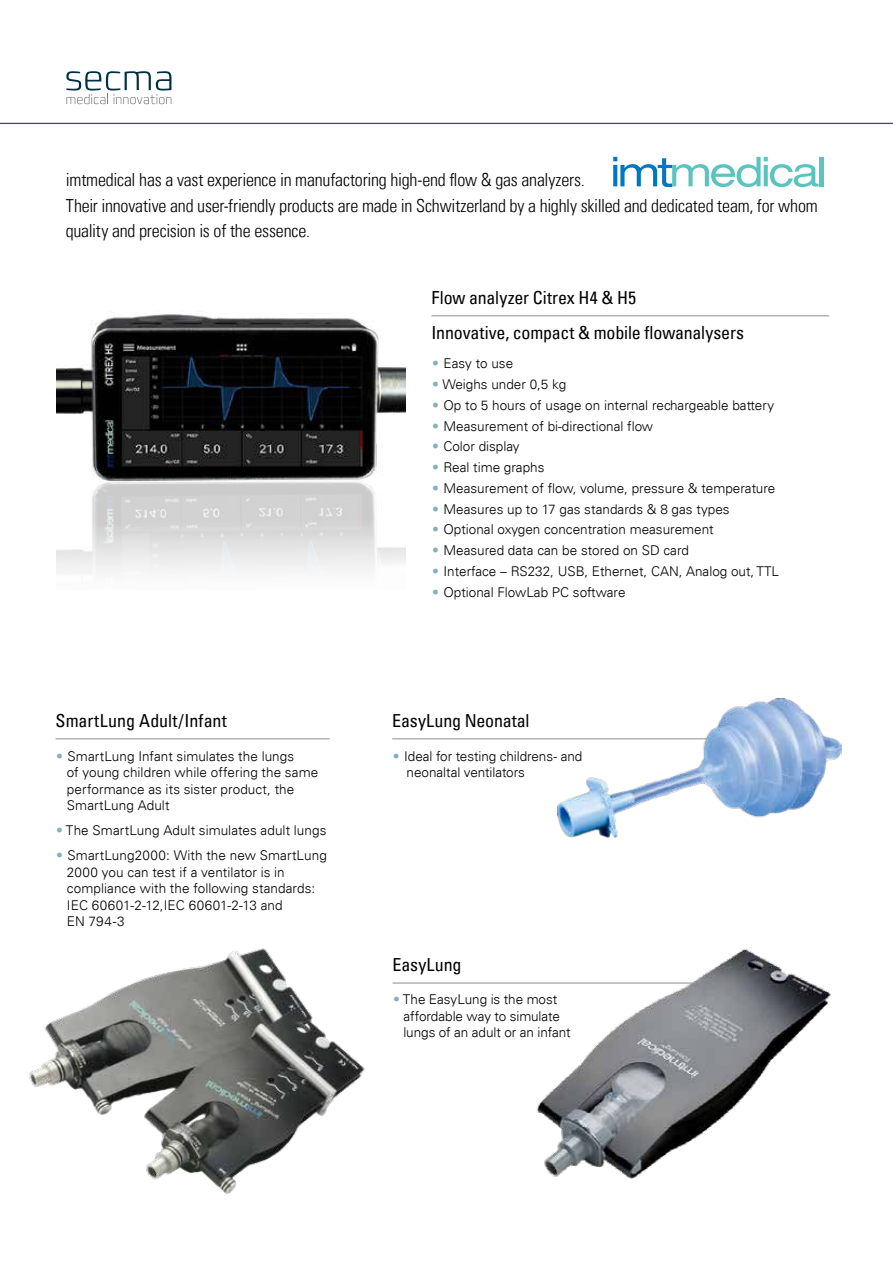
<style>
.page{position:relative;width:893px;height:1263px;background:#fff}
.page>*{position:absolute;margin:0;border:0;box-sizing:border-box;transform-origin:0 0}
.t1{font:300 condensed 18px/25.5px "Univers LT";letter-spacing:-.01em;color:#000}
.t2{font:condensed 18px/35px "Univers LT";letter-spacing:-.005em;color:#000}
.t3{font:300 13.5px/16.5px "Univers LT";color:#000}
.s1{font-stretch:condensed;color:#87b0bd}
</style>
<div class="page">
<img style="left:57px;top:314px;width:349px;height:259px">
<hr style="left:431px;top:315px;width:398px;height:1px;background:#b1b3b6">
<hr style="left:56px;top:738px;width:274px;height:1px;background:#b1b3b6">
<svg style="left:613px;top:157px;width:206px;height:30px"></svg>
<div style="left:819px;top:157px;width:5px;height:29px;background:#5bc4bf"></div>
<svg style="left:78px;top:104px;width:85px;height:1px"></svg>
<svg style="left:66px;top:71px;width:105px;height:33px"></svg>
<hr style="left:0;top:123px;width:893px;height:1px;background:#003040">
<hr style="left:393px;top:982px;width:372px;height:2px;background:#b1b3b6">
<hr style="left:392px;top:738px;width:381px;height:1px;background:#b1b3b6">
<img style="left:557px;top:699px;width:284px;height:139px">
<img style="left:516px;top:948px;width:315px;height:231px">
<img style="left:29px;top:948px;width:336px;height:246px">
<p class="t1" style="left:66px;top:167px;width:753px">imtmedical has a vast experience in manufactoring high-end flow &amp; gas analyzers.<br>Their innovative and user-friendly products are made in Schwitzerland by a highly skilled and dedicated team, for whom quality and precision is of the essence.</p>
<h1 class="t2" style="left:56px;top:705px;width:173px">SmartLung Adult/Infant</h1>
<p class="t3" style="left:67px;top:749px;width:253px;text-indent:-11px"><span class="s1">•</span> SmartLung Infant simulates the lungs<br>of young children while offering the same performance as its sister product, the SmartLung Adult</p>
<p class="t3" style="left:56px;top:823px;width:272px"><span class="s1">•</span> The SmartLung Adult simulates adult lungs</p>
<p class="t3" style="left:67px;top:848px;width:261px;text-indent:-11px"><span class="s1">•</span> SmartLung2000: With the new SmartLung<br>2000 you can test if a ventilator is in compliance with the following standards:<br>IEC 60601-2-12,IEC 60601-2-13 and<br>EN 794-3</p>
<h1 class="t2" style="left:431px;top:281px;width:314px">Flow analyzer Citrex H4 &amp; H5<br>Innovative, compact &amp; mobile flowanalysers</h1>
<p class="t3" style="left:431px;top:356px;width:83px"><span class="s1">•</span> Easy to use</p>
<p class="t3" style="left:431px;top:377px;width:136px"><span class="s1">•</span> Weighs under 0,5 kg</p>
<p class="t3" style="left:431px;top:398px;width:344px"><span class="s1">•</span> Op to 5 hours of usage on internal rechargeable battery</p>
<p class="t3" style="left:431px;top:419px;width:223px"><span class="s1">•</span> Measurement of bi-directional flow</p>
<p class="t3" style="left:431px;top:439px;width:90px"><span class="s1">•</span> Color display</p>
<p class="t3" style="left:431px;top:460px;width:114px"><span class="s1">•</span> Real time graphs</p>
<p class="t3" style="left:431px;top:481px;width:345px"><span class="s1">•</span> Measurement of flow, volume, pressure &amp; temperature</p>
<p class="t3" style="left:431px;top:502px;width:300px"><span class="s1">•</span> Measures up to 17 gas standards &amp; 8 gas types</p>
<p class="t3" style="left:431px;top:522px;width:284px"><span class="s1">•</span> Optional oxygen concentration measurement</p>
<p class="t3" style="left:431px;top:543px;width:259px"><span class="s1">•</span> Measured data can be stored on SD card</p>
<p class="t3" style="left:431px;top:564px;width:349px"><span class="s1">•</span> Interface – RS232, USB, Ethernet, CAN, Analog out, TTL</p>
<p class="t3" style="left:431px;top:585px;width:196px"><span class="s1">•</span> Optional FlowLab PC software</p>
<h1 class="t2" style="left:392px;top:704px;width:139px">EasyLung Neonatal</h1>
<p class="t3" style="left:407px;top:749px;width:177px;text-indent:-14px"><span class="s1">•</span> Ideal for testing childrens- and neonaltal ventilators</p>
<h1 class="t2" style="left:393px;top:948px;width:70px">EasyLung</h1>
<p class="t3" style="left:403px;top:992px;width:169px;text-indent:-11px"><span class="s1">•</span> The EasyLung is the most affordable way to simulate lungs of an adult or an infant</p>
</div>
